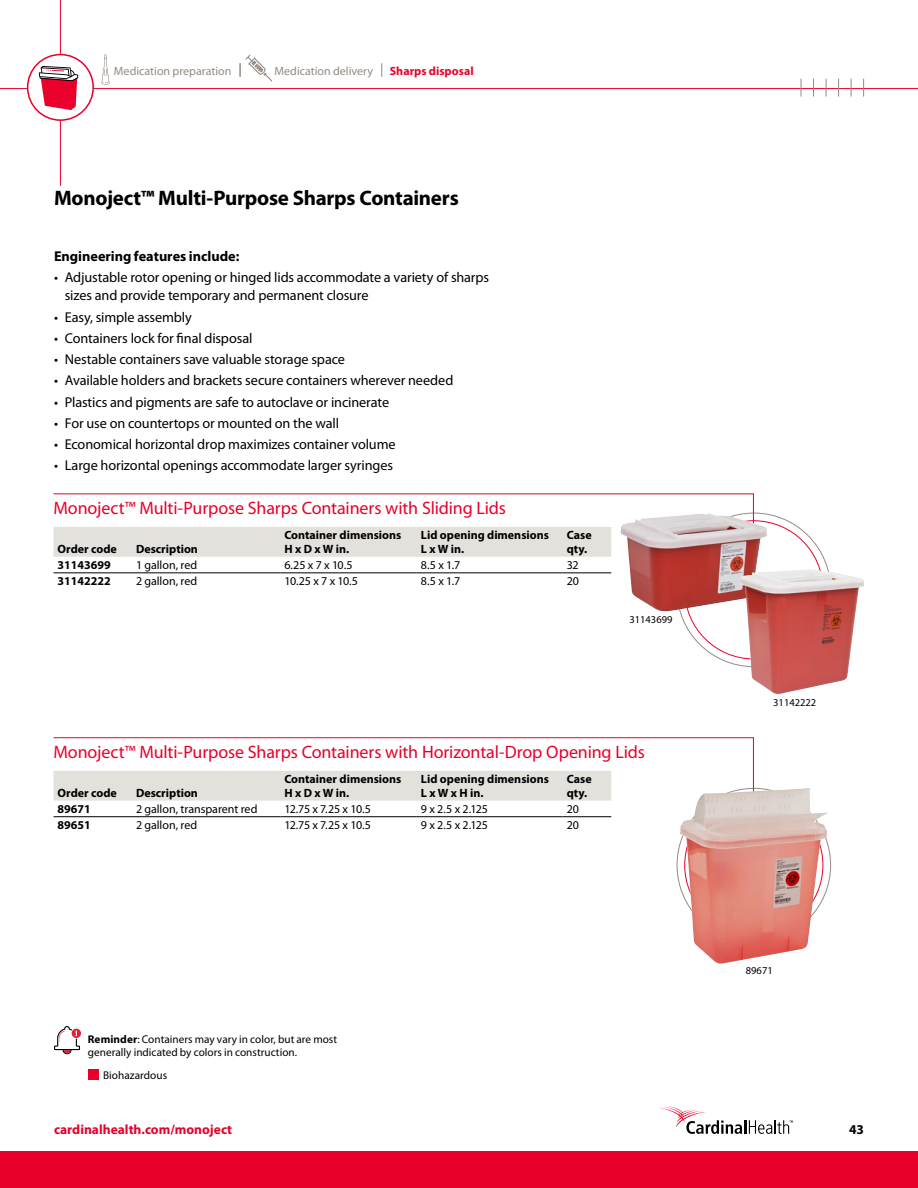
<style>
.page{position:relative;width:918px;height:1188px;background:#fff}
.page>*{position:absolute;margin:0;border:0;box-sizing:border-box;transform-origin:0 0}
.t1{font:700 21px "Myriad Pro";letter-spacing:-.015em;color:#000}
.t2{font:18px "Myriad Pro";letter-spacing:-.01em;color:#e8002a}
.t3{font:14.25px/18px "Myriad Pro";letter-spacing:-.01em;color:#000}
.t4{font:700 14.25px "Myriad Pro";color:#000}
.t5{font:700 13.5px "Myriad Pro";color:#e8002a}
.t6{font:700 13.5px "Myriad Pro";color:#000}
.t7{font:700 12px/13.5px "Myriad Pro";color:#000}
.t8{font:12px "Myriad Pro";letter-spacing:-.005em;color:#000}
.t9{font:12px "Myriad Pro";color:#948b83}
.t10{font:700 12px "Myriad Pro";letter-spacing:.005em;color:#e9002b}
.t11{font:11.25px/13.5px "Myriad Pro";color:#000}
.t12{font:10.5px "Myriad Pro";color:#000}
.s1{font-weight:700}
</style>
<div class="page">
<svg style="left:658px;top:1106px;width:135px;height:28px"></svg>
<div style="left:0;top:1151px;width:918px;height:37px;background:#e8002a"></div>
<hr style="left:0;top:88px;width:918px;height:1px;background:#e9002b">
<hr style="left:60px;top:0;width:1px;height:186px;background:#e9002b">
<div style="left:28px;top:55px;width:65px;height:65px;background:#fff;border-radius:50%"></div>
<div style="left:27px;top:54px;width:67px;height:67px;border:2px solid #e9002b;border-radius:50%"></div>
<svg style="left:863px;top:79px;width:1px;height:18px"></svg>
<svg style="left:851px;top:79px;width:1px;height:18px"></svg>
<svg style="left:826px;top:79px;width:1px;height:18px"></svg>
<svg style="left:838px;top:79px;width:1px;height:18px"></svg>
<svg style="left:813px;top:79px;width:1px;height:18px"></svg>
<svg style="left:801px;top:79px;width:1px;height:18px"></svg>
<svg style="left:381px;top:63px;width:1px;height:14px"></svg>
<svg style="left:240px;top:55px;width:32px;height:27px"></svg>
<svg style="left:101px;top:55px;width:9px;height:30px"></svg>
<svg style="left:39px;top:66px;width:39px;height:44px"></svg>
<svg style="left:53px;top:493px;width:701px;height:81px"></svg>
<svg style="left:53px;top:737px;width:701px;height:81px"></svg>
<img style="left:620px;top:513px;width:148px;height:98px">
<img style="left:739px;top:569px;width:125px;height:125px">
<img style="left:679px;top:788px;width:149px;height:176px">
<div style="left:88px;top:1069px;width:11px;height:11px;background:#e8002a"></div>
<svg style="left:54px;top:1026px;width:27px;height:28px"></svg>
<p class="t9" style="left:114px;top:64px;width:119px">Medication preparation</p>
<p class="t9" style="left:274px;top:64px;width:100px">Medication delivery</p>
<p class="t10" style="left:390px;top:64px;width:86px">Sharps disposal</p>
<h1 class="t1" style="left:54px;top:186px;width:406px">Monoject™ Multi-Purpose Sharps Containers</h1>
<p class="t4" style="left:54px;top:248px;width:187px">Engineering features include:</p>
<p class="t3" style="left:65px;top:269px;width:426px;text-indent:-11px">• Adjustable rotor opening or hinged lids accommodate a variety of sharps sizes and provide temporary and permanent closure</p>
<p class="t3" style="left:54px;top:308px;width:139px">• Easy, simple assembly</p>
<p class="t3" style="left:54px;top:329px;width:200px">• Containers lock for final disposal</p>
<p class="t3" style="left:54px;top:351px;width:293px">• Nestable containers save valuable storage space</p>
<p class="t3" style="left:54px;top:372px;width:401px">• Available holders and brackets secure containers wherever needed</p>
<p class="t3" style="left:54px;top:393px;width:337px">• Plastics and pigments are safe to autoclave or incinerate</p>
<p class="t3" style="left:54px;top:414px;width:287px">• For use on countertops or mounted on the wall</p>
<p class="t3" style="left:54px;top:436px;width:343px">• Economical horizontal drop maximizes container volume</p>
<p class="t3" style="left:54px;top:457px;width:341px">• Large horizontal openings accommodate larger syringes</p>
<p class="t2" style="left:54px;top:498px;width:454px">Monoject™ Multi-Purpose Sharps Containers with Sliding Lids</p>
<p class="t7" style="left:58px;top:542px;width:61px">Order code</p>
<p class="t7" style="left:136px;top:542px;width:63px">Description</p>
<p class="t7" style="left:284px;top:529px;width:118px">Container dimensions<br>H x D x W in.</p>
<p class="t7" style="left:421px;top:529px;width:130px">Lid opening dimensions<br>L x W in.</p>
<p class="t7" style="left:567px;top:529px;width:26px">Case qty.</p>
<p class="t7" style="left:58px;top:558px;width:55px">31143699</p>
<p class="t8" style="left:136px;top:558px;width:63px">1 gallon, red</p>
<p class="t8" style="left:284px;top:558px;width:70px">6.25 x 7 x 10.5</p>
<p class="t8" style="left:421px;top:558px;width:41px">8.5 x 1.7</p>
<p class="t8" style="left:567px;top:558px;width:13px">32</p>
<p class="t7" style="left:58px;top:574px;width:55px">31142222</p>
<p class="t8" style="left:136px;top:574px;width:63px">2 gallon, red</p>
<p class="t8" style="left:284px;top:574px;width:75px">10.25 x 7 x 10.5</p>
<p class="t8" style="left:421px;top:574px;width:41px">8.5 x 1.7</p>
<p class="t8" style="left:567px;top:574px;width:14px">20</p>
<p class="t12" style="left:629px;top:614px;width:45px">31143699</p>
<p class="t2" style="left:54px;top:742px;width:593px">Monoject™ Multi-Purpose Sharps Containers with Horizontal-Drop Opening Lids</p>
<p class="t7" style="left:58px;top:786px;width:61px">Order code</p>
<p class="t7" style="left:136px;top:786px;width:63px">Description</p>
<p class="t7" style="left:284px;top:772px;width:118px">Container dimensions<br>H x D x W in.</p>
<p class="t7" style="left:421px;top:772px;width:130px">Lid opening dimensions<br>L x W x H in.</p>
<p class="t7" style="left:567px;top:772px;width:26px">Case qty.</p>
<p class="t7" style="left:58px;top:802px;width:35px">89671</p>
<p class="t8" style="left:136px;top:802px;width:123px">2 gallon, transparent red</p>
<p class="t8" style="left:284px;top:802px;width:88px">12.75 x 7.25 x 10.5</p>
<p class="t8" style="left:421px;top:802px;width:69px">9 x 2.5 x 2.125</p>
<p class="t8" style="left:567px;top:802px;width:14px">20</p>
<p class="t7" style="left:58px;top:818px;width:35px">89651</p>
<p class="t8" style="left:136px;top:818px;width:63px">2 gallon, red</p>
<p class="t8" style="left:284px;top:818px;width:88px">12.75 x 7.25 x 10.5</p>
<p class="t8" style="left:421px;top:818px;width:69px">9 x 2.5 x 2.125</p>
<p class="t8" style="left:567px;top:818px;width:14px">20</p>
<p class="t11" style="left:88px;top:1033px;width:251px"><span class="s1">Reminder</span>: Containers may vary in color, but are most generally indicated by colors in construction.</p>
<p class="t11" style="left:103px;top:1069px;width:65px">Biohazardous</p>
<p class="t12" style="left:773px;top:697px;width:45px">31142222</p>
<p class="t12" style="left:746px;top:965px;width:28px">89671</p>
<p class="t5" style="left:54px;top:1122px;width:180px">cardinalhealth.com/monoject</p>
<p class="t6" style="left:849px;top:1122px;width:16px">43</p>
</div>
